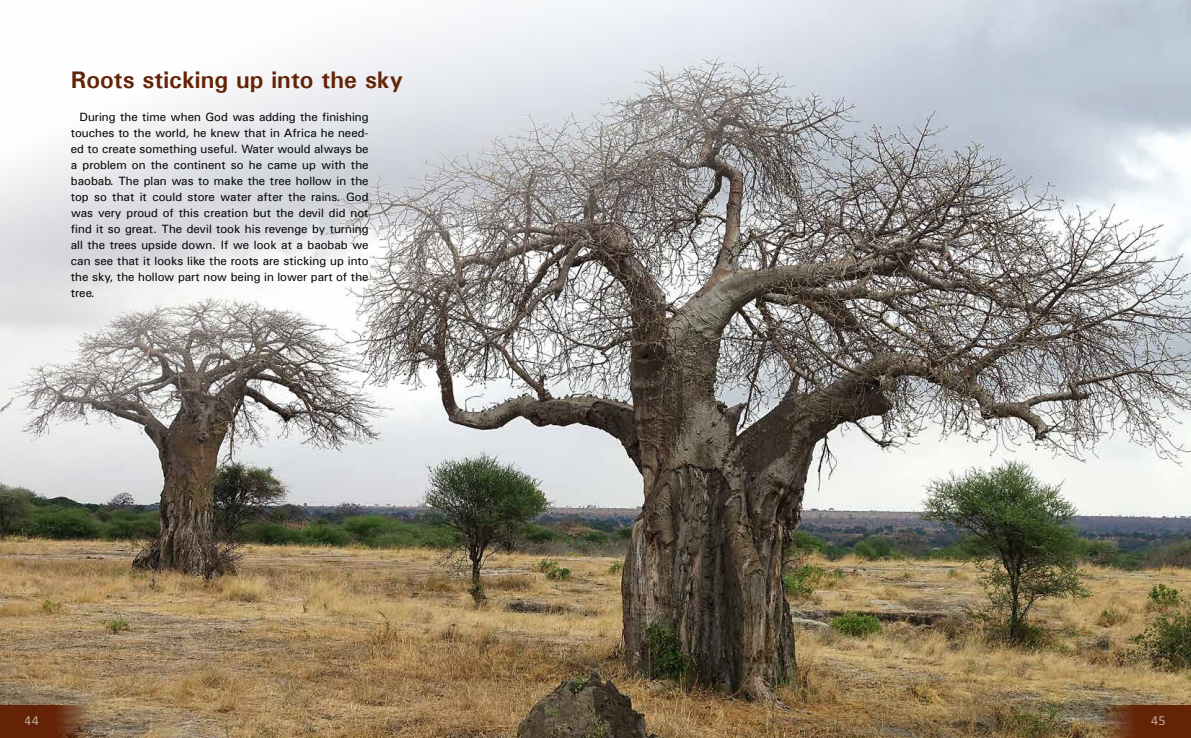
<style>
.page{position:relative;width:1191px;height:738px;background:#fff}
.page>*{position:absolute;margin:0;border:0;box-sizing:border-box;transform-origin:0 0}
.t1{font:700 24px "Univers";color:#642306}
.t2{font:14px "Calibri";color:#fff}
.t3{font:12px/16px "Univers";color:#000;text-align:justify}
</style>
<div class="page">
<img style="left:0;top:0;width:1191px;height:737px">
<svg style="left:1098px;top:704px;width:93px;height:33px;fill:#642306"></svg>
<svg style="left:0;top:704px;width:92px;height:33px;fill:#642306"></svg>
<h1 class="t1" style="left:71px;top:64px;width:334px">Roots sticking up into the sky</h1>
<p class="t3" style="left:71px;top:108px;width:299px;text-indent:9px">During the time when God was adding the finishing touches to the world, he knew that in Africa he need&shy;ed to create something useful. Water would always be a problem on the continent so he came up with the baobab. The plan was to make the tree hollow in the top so that it could store water after the rains. God was very proud of this creation but the devil did not find it so great. The devil took his revenge by turning all the trees upside down. If we look at a baobab we can see that it looks like the roots are sticking up into the sky, the hollow part now being in lower part of the tree.</p>
<p class="t2" style="left:25px;top:709px;width:16px">44</p>
<p class="t2" style="left:1151px;top:709px;width:16px">45</p>
</div>
